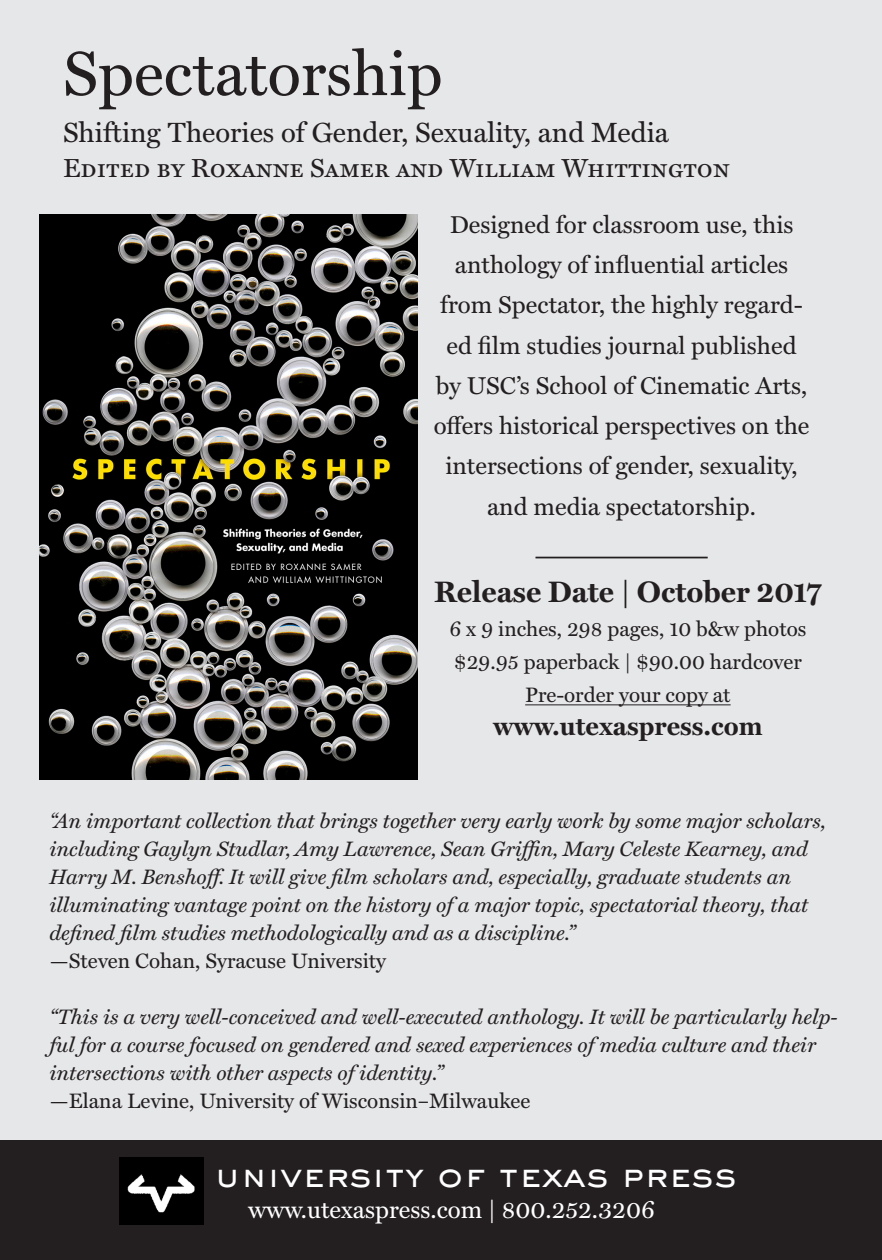
<style>
.page{position:relative;width:882px;height:1260px;background:#fff}
.page>*{position:absolute;margin:0;border:0;box-sizing:border-box;transform-origin:0 0}
.t1{font:63px "Miller Text";color:#231f20}
.t2{font:500 33.25px "Sackers Gothic Std";color:#fff}
.t3{font:700 29.75px "Miller Text";color:#231f20}
.t4{font:28px "Miller Text";color:#231f20}
.t5{font:26.25px "Miller Text Roman SC";color:#231f20}
.t6{font:700 26.25px "Miller Text";color:#231f20}
.t7{font:24.5px/40.2px "Miller Text";color:#231f20;text-align:center}
.t8{font:24.5px "Miller Text";color:#fff}
.t9{font:italic 21px/28px "Miller Text";color:#231f20}
.t10{font:21px/33.2px "Miller Text";color:#231f20;text-align:center}
.t11{font:italic 500 condensed 21px "Futura";color:#231f20}
.s1{font-style:normal}
</style>
<div class="page">
<div style="left:0;top:1139px;width:882px;height:121px;background:#231f20"></div>
<div style="left:0;top:0;width:882px;height:1139px;background:#e6e7e9"></div>
<img style="left:40px;top:214px;width:378px;height:565px">
<img style="left:120px;top:1157px;width:84px;height:67px">
<hr style="left:536px;top:557px;width:172px;height:1px;background:#231f20">
<hr style="left:525px;top:705px;width:206px;height:1px;background:#231f20">
<p class="t1" style="left:63px;top:37px;width:381px">Spectatorship</p>
<p class="t4" style="left:63px;top:116px;width:607px">Shifting Theories of Gender, Sexuality, and Media</p>
<p class="t5" style="left:63px;top:153px;width:668px">Edited by Roxanne Samer and William Whittington</p>
<p class="t7" style="left:434px;top:205px;width:377px">Designed for classroom use, this anthology of influential articles from Spectator, the highly regard&shy;ed film studies journal published by USC’s School of Cinematic Arts, offers historical perspectives on the intersections of gender, sexuality, and media spectatorship.</p>
<p class="t11" style="left:63px;top:73px;width:315px"><span class="s1">B O O K R E V I E W :</span> THEAUTOBIOGRAPHYOFVIDEO</p>
<p class="t3" style="left:434px;top:575px;width:389px">Release Date | October 2017</p>
<p class="t10" style="left:449px;top:612px;width:359px">6 x 9 inches, 298 pages, 10 b&amp;w photos $29.95 paperback | $90.00 hardcover<br>Pre-order your copy at</p>
<p class="t6" style="left:493px;top:711px;width:271px">www.utexaspress.com</p>
<p class="t9" style="left:49px;top:807px;width:778px">“An important collection that brings together very early work by some major scholars, including Gaylyn Studlar, Amy Lawrence, Sean Griffin, Mary Celeste Kearney, and Harry M. Benshoff. It will give film scholars and, especially, graduate students an illuminating vantage point on the history of a major topic, spectatorial theory, that defined film studies methodologically and as a discipline.”<br><span class="s1">—Steven Cohan, Syracuse University</span></p>
<p class="t9" style="left:49px;top:1003px;width:790px">“This is a very well-conceived and well-executed anthology. It will be particularly help&shy;ful for a course focused on gendered and sexed experiences of media culture and their intersections with other aspects of identity.”<br><span class="s1">—Elana Levine, University of Wisconsin–Milwaukee</span></p>
<p class="t2" style="left:214px;top:1153px;width:524px">university of texas press</p>
<p class="t8" style="left:248px;top:1196px;width:408px">www.utexaspress.com | 800.252.3206</p>
</div>
